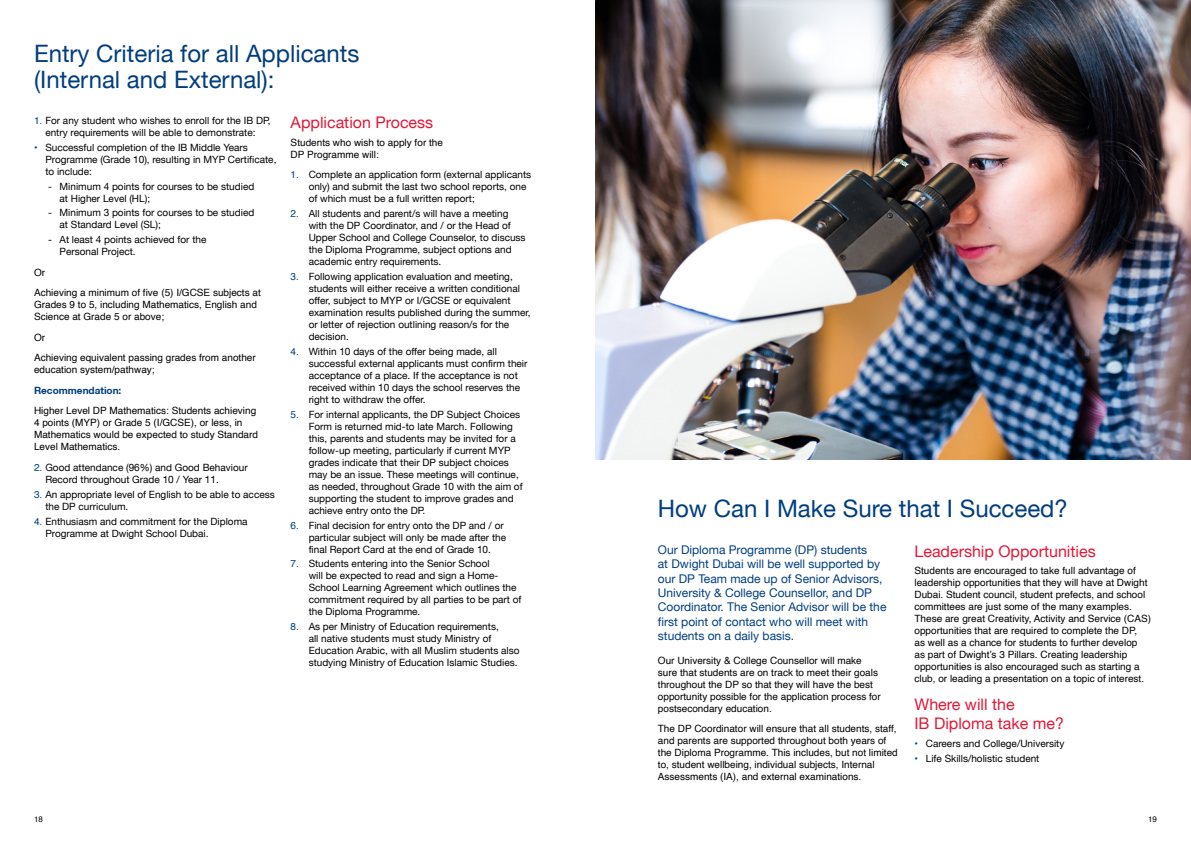
<style>
.page{position:relative;width:1191px;height:842px;background:#fff}
.page>*{position:absolute;margin:0;border:0;box-sizing:border-box;transform-origin:0 0}
.t1{font:24px/26px "Helvetica Neue LT Arabic";color:#003e7e}
.t2{font:16px/19.2px "Helvetica Neue LT Arabic";color:#e31837}
.t3{font:12px/14.4px "Helvetica Neue LT Arabic";color:#003e7e}
.t4{font:10px/12px "Helvetica Neue LT Arabic";color:#000}
.t5{font:10px/12px "Helvetica";color:#000}
.t6{font:700 10px "Helvetica Neue CE";color:#003e7e}
.t7{font:8px "Helvetica";color:#000}
.s1{font-family:"Helvetica";color:#003e7e}
</style>
<div class="page">
<img style="left:595px;top:0;width:596px;height:459px">
<h1 class="t1" style="left:34px;top:41px;width:327px">Entry Criteria for all Applicants (Internal and External):</h1>
<p class="t4" style="left:34px;top:115px;width:238px;text-align:center"><span class="s1">1.</span> For any student who wishes to enroll for the IB DP, entry requirements will be able to demonstrate:</p>
<p class="t4" style="left:45px;top:141px;width:233px;text-indent:-11px"><span class="s1">•</span> Successful completion of the IB Middle Years<br>Programme (Grade 10), resulting in MYP Certificate, to include:</p>
<p class="t4" style="left:60px;top:180px;width:196px;text-indent:-11px">- Minimum 4 points for courses to be studied at Higher Level (HL);</p>
<p class="t4" style="left:60px;top:207px;width:196px;text-indent:-11px">- Minimum 3 points for courses to be studied at Standard Level (SL);</p>
<p class="t4" style="left:60px;top:234px;width:148px;text-indent:-11px">- At least 4 points achieved for the<br>Personal Project.</p>
<p class="t5" style="left:34px;top:262px;width:228px;line-height:20.5px">Or<br>Achieving a minimum of five (5) I/GCSE subjects at</p>
<p class="t5" style="left:34px;top:299px;width:224px">Grades 9 to 5, including Mathematics, English and<br>Science at Grade 5 or above;</p>
<p class="t5" style="left:34px;top:327px;width:223px;line-height:20.5px">Or<br>Achieving equivalent passing grades from another</p>
<p class="t5" style="left:34px;top:364px;width:122px">education system/pathway;</p>
<p class="t6" style="left:34px;top:384px;width:89px">Recommendation:</p>
<p class="t5" style="left:34px;top:405px;width:225px">Higher Level DP Mathematics: Students achieving 4 points (MYP) or Grade 5 (I/GCSE), or less, in Mathematics would be expected to study Standard Level Mathematics.</p>
<p class="t4" style="left:45px;top:461px;width:204px;text-indent:-11px"><span class="s1">2.</span> Good attendance (96%) and Good Behaviour<br>Record throughout Grade 10 / Year 11.</p>
<p class="t4" style="left:45px;top:488px;width:231px;text-indent:-11px"><span class="s1">3.</span> An appropriate level of English to be able to access the DP curriculum.</p>
<p class="t4" style="left:45px;top:515px;width:204px;text-indent:-11px"><span class="s1">4.</span> Enthusiasm and commitment for the Diploma<br>Programme at Dwight School Dubai.</p>
<h2 class="t2" style="left:291px;top:113px;width:144px">Application Process</h2>
<p class="t5" style="left:291px;top:137px;width:154px">Students who wish to apply for the<br>DP Programme will:</p>
<p class="t4" style="left:309px;top:169px;width:224px;text-indent:-18px"><span class="s1">1.</span> Complete an application form (external applicants only) and submit the last two school reports, one of which must be a full written report;</p>
<p class="t4" style="left:309px;top:208px;width:218px;text-indent:-18px"><span class="s1">2.</span> All students and parent/s will have a meeting with the DP Coordinator, and / or the Head of Upper School and College Counselor, to discuss the Diploma Programme, subject options and academic entry requirements.</p>
<p class="t4" style="left:309px;top:271px;width:223px;text-indent:-18px"><span class="s1">3.</span> Following application evaluation and meeting, students will either receive a written conditional offer, subject to MYP or I/GCSE or equivalent examination results published during the summer, or letter of rejection outlining reason/s for the decision.</p>
<p class="t4" style="left:309px;top:345px;width:220px;text-indent:-18px"><span class="s1">4.</span> Within 10 days of the offer being made, all successful external applicants must confirm their acceptance of a place. If the acceptance is not received within 10 days the school reserves the right to withdraw the offer.</p>
<p class="t4" style="left:309px;top:408px;width:215px;text-indent:-18px"><span class="s1">5.</span> For internal applicants, the DP Subject Choices Form is returned mid-to late March. Following this, parents and students may be invited for a follow-up meeting, particularly if current MYP grades indicate that their DP subject choices may be an issue. These meetings will continue, as needed, throughout Grade 10 with the aim of supporting the student to improve grades and achieve entry onto the DP.</p>
<p class="t4" style="left:309px;top:519px;width:199px;text-indent:-18px"><span class="s1">6.</span> Final decision for entry onto the DP and / or particular subject will only be made after the final Report Card at the end of Grade 10.</p>
<p class="t4" style="left:309px;top:558px;width:214px;text-indent:-18px"><span class="s1">7.</span> Students entering into the Senior School<br>will be expected to read and sign a Home-School Learning Agreement which outlines the commitment required by all parties to be part of the Diploma Programme.</p>
<p class="t4" style="left:309px;top:621px;width:212px;text-indent:-18px"><span class="s1">8.</span> As per Ministry of Education requirements,<br>all native students must study Ministry of Education Arabic, with all Muslim students also studying Ministry of Education Islamic Studies.</p>
<h1 class="t1" style="left:658px;top:496px;width:411px">How Can I Make Sure that I Succeed?</h1>
<h2 class="t2" style="left:914px;top:542px;width:183px">Leadership Opportunities</h2>
<p class="t5" style="left:914px;top:565px;width:238px">Students are encouraged to take full advantage of leadership opportunities that they will have at Dwight Dubai. Student council, student prefects, and school committees are just some of the many examples.<br>These are great Creativity, Activity and Service (CAS) opportunities that are required to complete the DP,<br>as well as a chance for students to further develop<br>as part of Dwight’s 3 Pillars. Creating leadership opportunities is also encouraged such as starting a club, or leading a presentation on a topic of interest.</p>
<h2 class="t2" style="left:914px;top:695px;width:151px">Where will the<br>IB Diploma take me?</h2>
<p class="t4" style="left:914px;top:737px;width:151px"><span class="s1">•</span> Careers and College/University</p>
<p class="t4" style="left:914px;top:752px;width:126px"><span class="s1">•</span> Life Skills/holistic student</p>
<p class="t3" style="left:658px;top:542px;width:230px">Our Diploma Programme (DP) students<br>at Dwight Dubai will be well supported by our DP Team made up of Senior Advisors, University &amp; College Counsellor, and DP Coordinator. The Senior Advisor will be the first point of contact who will meet with students on a daily basis.</p>
<p class="t5" style="left:658px;top:654px;width:224px">Our University &amp; College Counsellor will make sure that students are on track to meet their goals throughout the DP so that they will have the best opportunity possible for the application process for postsecondary education.</p>
<p class="t5" style="left:658px;top:723px;width:241px">The DP Coordinator will ensure that all students, staff, and parents are supported throughout both years of the Diploma Programme. This includes, but not limited to, student wellbeing, individual subjects, Internal Assessments (IA), and external examinations.</p>
<p class="t7" style="left:34px;top:813px;width:10px">18</p>
<p class="t7" style="left:1148px;top:813px;width:10px">19</p>
</div>
